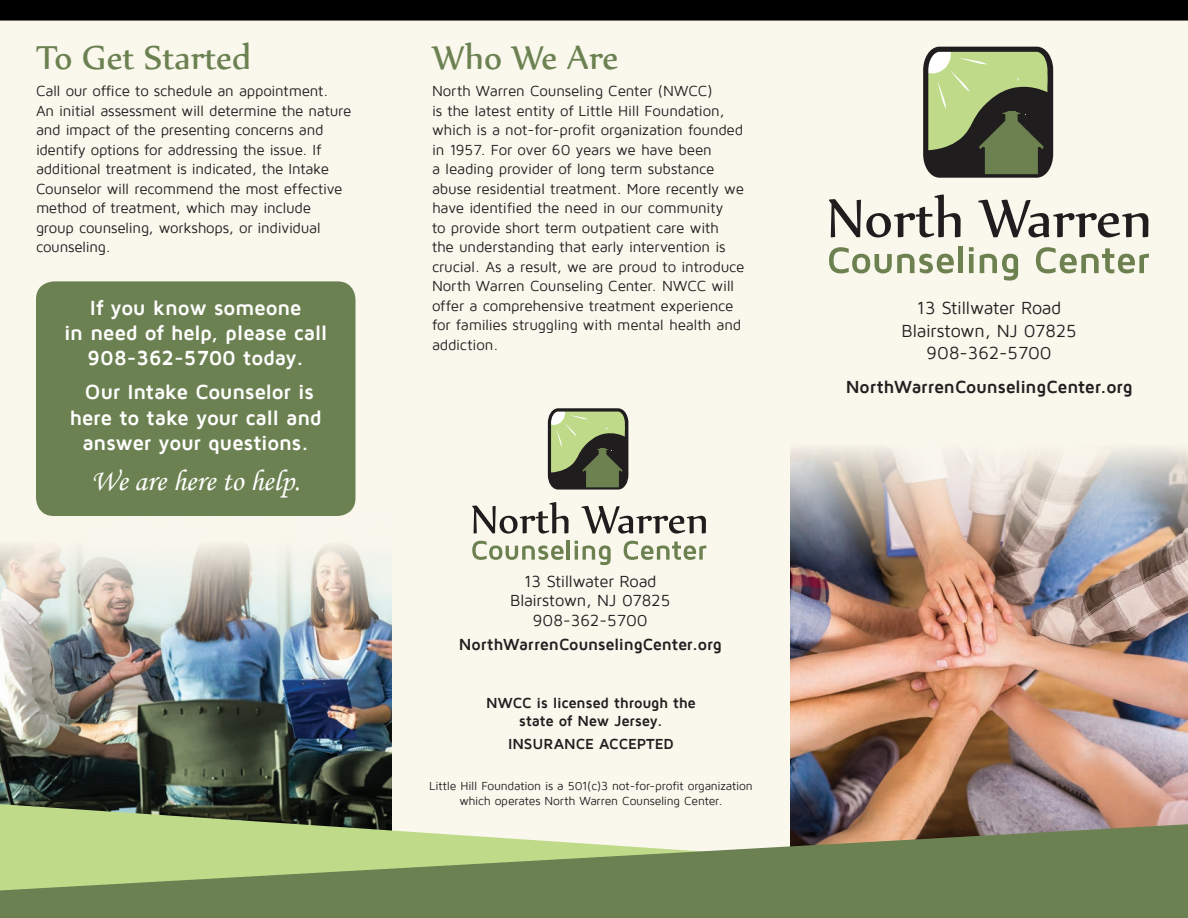
<style>
.page{position:relative;width:1188px;height:918px;background:#fff}
.page>*{position:absolute;margin:0;border:0;box-sizing:border-box;transform-origin:0 0}
.t1{font:40.5px "Nyala";color:#6c8151}
.t2{font:30px "Monotype Corsiva";color:#fff}
.t3{font:700 21px/25.2px "Maven Pro";letter-spacing:-.015em;color:#fff;text-align:center}
.t4{font:18px/22.5px "Maven Pro";letter-spacing:-.015em;color:#231f20;text-align:center}
.t5{font:700 18px "Maven Pro";letter-spacing:-.015em;color:#231f20}
.t6{font:16.5px/19.8px "Maven Pro";letter-spacing:-.015em;color:#231f20;text-align:center}
.t7{font:700 16.5px "Maven Pro";letter-spacing:-.015em;color:#231f20}
.t8{font:15px/19.5px "Maven Pro";letter-spacing:-.01em;color:#231f20}
.t9{font:700 15px/18px "Maven Pro";letter-spacing:-.01em;color:#231f20;text-align:center}
.t10{font:12px/14.4px "Maven Pro";letter-spacing:-.015em;color:#231f20;text-align:center}
</style>
<div class="page">
<div style="left:0;top:0;width:1188px;height:862px;background:#faf7ed"></div>
<img style="left:0;top:512px;width:392px;height:292px">
<svg style="left:0;top:804px;width:392px;height:20px;background:#5f6d48"></svg>
<svg style="left:829px;top:194px;width:132px;height:43px"></svg>
<svg style="left:978px;top:200px;width:170px;height:37px"></svg>
<svg style="left:829px;top:247px;width:125px;height:26px"></svg>
<div style="left:958px;top:247px;width:5px;height:26px;background:#6c814f"></div>
<svg style="left:969px;top:247px;width:5px;height:26px"></svg>
<svg style="left:980px;top:254px;width:38px;height:27px"></svg>
<svg style="left:1036px;top:247px;width:113px;height:26px"></svg>
<svg style="left:923px;top:46px;width:131px;height:132px;background:#75825b"></svg>
<div style="left:1008px;top:112px;width:7px;height:62px;background:#6c814f"></div>
<img style="left:790px;top:448px;width:398px;height:376px">
<svg style="left:0;top:824px;width:1188px;height:94px;background:#8b9e6a"></svg>
<div style="left:0;top:0;width:1188px;height:21px;background:#000"></div>
<div style="left:36px;top:281px;width:320px;height:235px;background:#6c8151;border-radius:18px"></div>
<svg style="left:472px;top:502px;width:97px;height:32px"></svg>
<svg style="left:582px;top:506px;width:124px;height:28px"></svg>
<svg style="left:472px;top:541px;width:92px;height:19px"></svg>
<hr style="left:567px;top:540px;width:3px;height:20px;background:#6c814f">
<svg style="left:575px;top:541px;width:36px;height:24px"></svg>
<svg style="left:624px;top:541px;width:82px;height:19px"></svg>
<svg style="left:547px;top:408px;width:82px;height:82px;background:#77835e"></svg>
<div style="left:600px;top:449px;width:5px;height:38px;background:#6c814f"></div>
<h1 class="t1" style="left:36px;top:33px;width:216px">To Get Started</h1>
<p class="t8" style="left:36px;top:82px;width:317px">Call our office to schedule an appointment.<br>An initial assessment will determine the nature and impact of the presenting concerns and identify options for addressing the issue. If additional treatment is indicated, the Intake Counselor will recommend the most effective method of treatment, which may include group counseling, workshops, or individual counseling.</p>
<h3 class="t3" style="left:64px;top:295px;width:265px">If you know someone<br>in need of help, please call<br>908-362-5700 today.</h3>
<h3 class="t3" style="left:70px;top:380px;width:254px">Our Intake Counselor is here to take your call and answer your questions.</h3>
<h2 class="t2" style="left:91px;top:463px;width:211px">We are here to help.</h2>
<h1 class="t1" style="left:432px;top:33px;width:188px">Who We Are</h1>
<p class="t8" style="left:432px;top:82px;width:314px">North Warren Counseling Center (NWCC)<br>is the latest entity of Little Hill Foundation, which is a not-for-profit organization founded in 1957. For over 60 years we have been<br>a leading provider of long term substance abuse residential treatment. More recently we have identified the need in our community<br>to provide short term outpatient care with the understanding that early intervention is crucial. As a result, we are proud to introduce North Warren Counseling Center. NWCC will offer a comprehensive treatment experience for families struggling with mental health and addiction.</p>
<p class="t6" style="left:510px;top:571px;width:162px">13 Stillwater Road<br>Blairstown, NJ 07825<br>908-362-5700</p>
<p class="t7" style="left:459px;top:636px;width:264px">NorthWarrenCounselingCenter.org</p>
<p class="t9" style="left:486px;top:694px;width:211px">NWCC is licensed through the state of New Jersey.</p>
<p class="t9" style="left:508px;top:735px;width:167px">INSURANCE ACCEPTED</p>
<p class="t10" style="left:429px;top:779px;width:325px">Little Hill Foundation is a 501(c)3 not-for-profit organization which operates North Warren Counseling Center.</p>
<p class="t4" style="left:902px;top:297px;width:177px">13 Stillwater Road<br>Blairstown, NJ 07825<br>908-362-5700</p>
<p class="t5" style="left:846px;top:377px;width:288px">NorthWarrenCounselingCenter.org</p>
</div>
